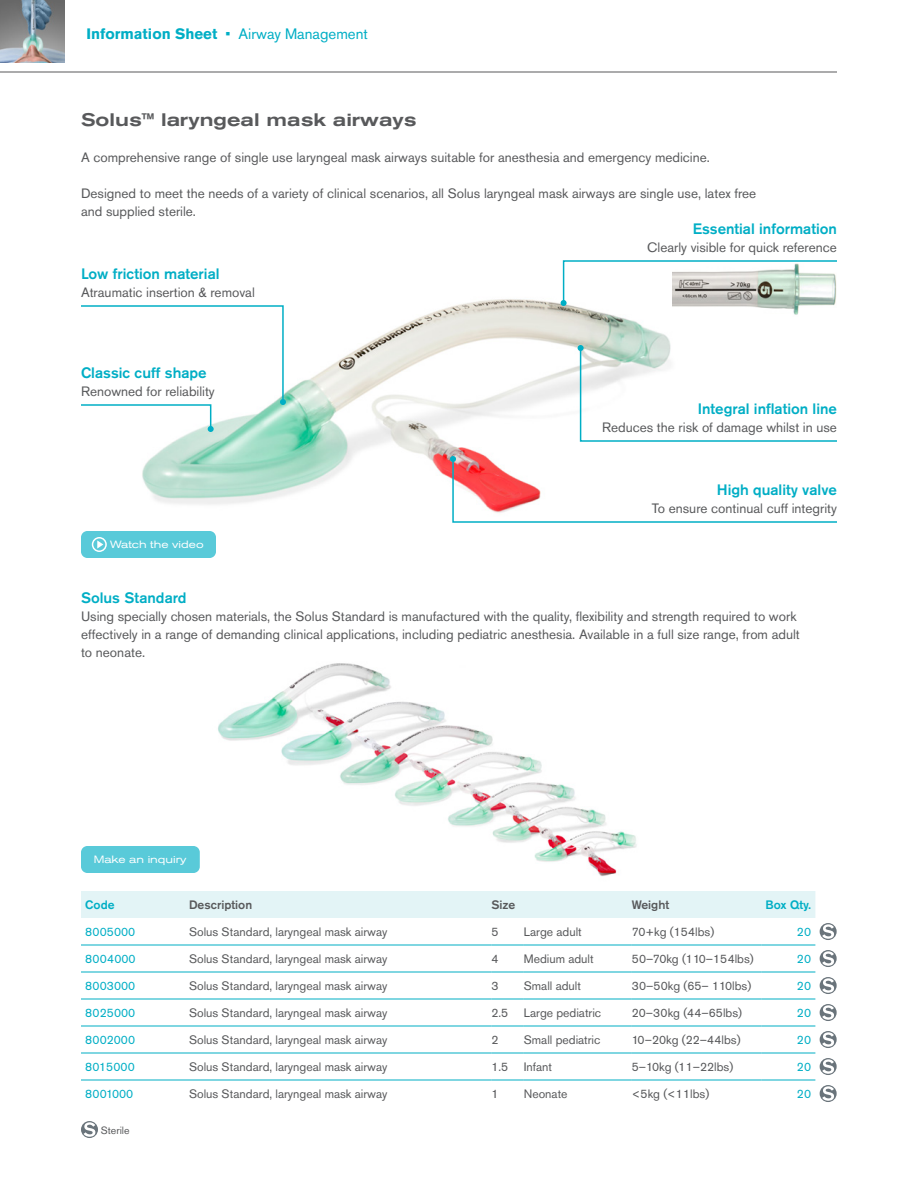
<style>
.page{position:relative;width:918px;height:1188px;background:#fff}
.page>*{position:absolute;margin:0;border:0;box-sizing:border-box;transform-origin:0 0}
.t1{font:500 expanded 18px "Akzidenz Grotesk Pro";color:#58595b}
.t2{font:500 15px "Akzidenz Grotesk Pro";color:#00aec5}
.t3{font:15px "Akzidenz Grotesk Pro";color:#00aec5}
.t4{font:13.5px/18px "Akzidenz Grotesk Pro";color:#58595b}
.t5{font:12.15px "Akzidenz Grotesk Pro";color:#58595b}
.t6{font:12.15px "Akzidenz Grotesk Pro";color:#00aec5}
.t7{font:500 12.15px "Akzidenz Grotesk Pro";color:#58595b}
.t8{font:500 12.15px "Akzidenz Grotesk Pro";color:#00aec5}
.t9{font:expanded 10.5px "Akzidenz Grotesk Pro";color:#fff}
.t10{font:10.5px "Akzidenz Grotesk Pro";color:#58595b}
.s1{font-weight:700}
</style>
<div class="page">
<hr style="left:0;top:72px;width:837px;height:1px;background:#58595b">
<img style="left:0;top:0;width:65px;height:63px">
<img style="left:199px;top:663px;width:438px;height:213px">
<svg style="left:81px;top:1121px;width:17px;height:17px"></svg>
<svg style="left:84px;top:1122px;width:11px;height:15px"></svg>
<img style="left:142px;top:299px;width:529px;height:206px">
<svg style="left:450px;top:456px;width:387px;height:67px"></svg>
<svg style="left:561px;top:260px;width:276px;height:46px"></svg>
<svg style="left:81px;top:304px;width:205px;height:128px"></svg>
<svg style="left:578px;top:345px;width:259px;height:97px"></svg>
<img style="left:672px;top:263px;width:165px;height:52px">
<div style="left:81px;top:891px;width:734px;height:27px;background:#e3f4f6"></div>
<hr style="left:81px;top:945px;width:108px;height:1px;background:#00aec5">
<hr style="left:189px;top:945px;width:302px;height:1px;background:#00aec5">
<hr style="left:491px;top:945px;width:33px;height:1px;background:#00aec5">
<hr style="left:524px;top:945px;width:108px;height:1px;background:#00aec5">
<hr style="left:632px;top:945px;width:129px;height:1px;background:#00aec5">
<hr style="left:761px;top:945px;width:54px;height:1px;background:#00aec5">
<hr style="left:81px;top:972px;width:108px;height:1px;background:#00aec5">
<hr style="left:189px;top:972px;width:302px;height:1px;background:#00aec5">
<hr style="left:491px;top:972px;width:33px;height:1px;background:#00aec5">
<hr style="left:524px;top:972px;width:108px;height:1px;background:#00aec5">
<hr style="left:632px;top:972px;width:129px;height:1px;background:#00aec5">
<hr style="left:761px;top:972px;width:54px;height:1px;background:#00aec5">
<hr style="left:81px;top:999px;width:108px;height:1px;background:#00aec5">
<hr style="left:189px;top:999px;width:302px;height:1px;background:#00aec5">
<hr style="left:491px;top:999px;width:33px;height:1px;background:#00aec5">
<hr style="left:524px;top:999px;width:108px;height:1px;background:#00aec5">
<hr style="left:632px;top:999px;width:129px;height:1px;background:#00aec5">
<hr style="left:761px;top:999px;width:54px;height:1px;background:#00aec5">
<hr style="left:81px;top:1026px;width:108px;height:1px;background:#00aec5">
<hr style="left:189px;top:1026px;width:302px;height:1px;background:#00aec5">
<hr style="left:491px;top:1026px;width:33px;height:1px;background:#00aec5">
<hr style="left:524px;top:1026px;width:108px;height:1px;background:#00aec5">
<hr style="left:632px;top:1026px;width:129px;height:1px;background:#00aec5">
<hr style="left:761px;top:1026px;width:54px;height:1px;background:#00aec5">
<hr style="left:81px;top:1053px;width:108px;height:1px;background:#00aec5">
<hr style="left:189px;top:1053px;width:302px;height:1px;background:#00aec5">
<hr style="left:491px;top:1053px;width:33px;height:1px;background:#00aec5">
<hr style="left:524px;top:1053px;width:108px;height:1px;background:#00aec5">
<hr style="left:632px;top:1053px;width:129px;height:1px;background:#00aec5">
<hr style="left:761px;top:1053px;width:54px;height:1px;background:#00aec5">
<hr style="left:81px;top:1080px;width:108px;height:1px;background:#00aec5">
<hr style="left:189px;top:1080px;width:302px;height:1px;background:#00aec5">
<hr style="left:491px;top:1080px;width:33px;height:1px;background:#00aec5">
<hr style="left:524px;top:1080px;width:108px;height:1px;background:#00aec5">
<hr style="left:632px;top:1080px;width:129px;height:1px;background:#00aec5">
<hr style="left:761px;top:1080px;width:54px;height:1px;background:#00aec5">
<svg style="left:820px;top:923px;width:17px;height:17px"></svg>
<svg style="left:822px;top:924px;width:12px;height:15px"></svg>
<svg style="left:820px;top:950px;width:17px;height:17px"></svg>
<svg style="left:822px;top:951px;width:12px;height:15px"></svg>
<svg style="left:820px;top:977px;width:17px;height:17px"></svg>
<svg style="left:822px;top:978px;width:12px;height:15px"></svg>
<svg style="left:820px;top:1004px;width:17px;height:17px"></svg>
<svg style="left:822px;top:1005px;width:12px;height:15px"></svg>
<svg style="left:820px;top:1031px;width:17px;height:17px"></svg>
<svg style="left:822px;top:1032px;width:12px;height:15px"></svg>
<svg style="left:820px;top:1058px;width:17px;height:17px"></svg>
<svg style="left:822px;top:1059px;width:12px;height:15px"></svg>
<svg style="left:820px;top:1085px;width:17px;height:17px"></svg>
<svg style="left:822px;top:1086px;width:12px;height:15px"></svg>
<div style="left:81px;top:846px;width:119px;height:27px;background:#59cad9;border-radius:6px"></div>
<div style="left:81px;top:531px;width:135px;height:27px;background:#59cad9;border-radius:6px"></div>
<svg style="left:92px;top:537px;width:15px;height:15px"></svg>
<p class="t3" style="left:86px;top:24px;width:283px"><span class="s1">Information Sheet</span> • Airway Management</p>
<h1 class="t1" style="left:81px;top:108px;width:337px">Solus™ laryngeal mask airways</h1>
<p class="t4" style="left:81px;top:148px;width:630px">A comprehensive range of single use laryngeal mask airways suitable for anesthesia and emergency medicine.</p>
<p class="t4" style="left:81px;top:184px;width:677px">Designed to meet the needs of a variety of clinical scenarios, all Solus laryngeal mask airways are single use, latex free and supplied sterile.</p>
<p class="t2" style="left:81px;top:264px;width:140px">Low friction material</p>
<p class="t4" style="left:81px;top:283px;width:175px">Atraumatic insertion &amp; removal</p>
<p class="t2" style="left:81px;top:363px;width:127px">Classic cuff shape</p>
<p class="t4" style="left:81px;top:382px;width:135px">Renowned for reliability</p>
<p class="t9" style="left:110px;top:538px;width:95px">Watch the video</p>
<p class="t2" style="left:693px;top:219px;width:146px">Essential information</p>
<p class="t4" style="left:647px;top:238px;width:191px">Clearly visible for quick reference</p>
<p class="t2" style="left:698px;top:399px;width:141px">Integral inflation line</p>
<p class="t4" style="left:602px;top:418px;width:236px">Reduces the risk of damage whilst in use</p>
<p class="t2" style="left:717px;top:480px;width:122px">High quality valve</p>
<p class="t4" style="left:652px;top:499px;width:187px">To ensure continual cuff integrity</p>
<p class="t2" style="left:81px;top:588px;width:107px">Solus Standard</p>
<p class="t4" style="left:81px;top:607px;width:720px">Using specially chosen materials, the Solus Standard is manufactured with the quality, flexibility and strength required to work effectively in a range of demanding clinical applications, including pediatric anesthesia. Available in a full size range, from adult to neonate.</p>
<p class="t9" style="left:94px;top:853px;width:94px">Make an inquiry</p>
<p class="t8" style="left:85px;top:897px;width:31px">Code</p>
<p class="t7" style="left:189px;top:897px;width:65px">Description</p>
<p class="t7" style="left:491px;top:897px;width:26px">Size</p>
<p class="t7" style="left:632px;top:897px;width:39px">Weight</p>
<p class="t8" style="left:765px;top:897px;width:47px">Box Qty.</p>
<p class="t6" style="left:85px;top:924px;width:52px">8005000</p>
<p class="t5" style="left:189px;top:924px;width:200px">Solus Standard, laryngeal mask airway</p>
<p class="t5" style="left:491px;top:924px;width:9px">5</p>
<p class="t5" style="left:524px;top:924px;width:59px">Large adult</p>
<p class="t5" style="left:632px;top:924px;width:84px">70+kg (154lbs)</p>
<p class="t6" style="left:797px;top:924px;width:16px">20</p>
<p class="t6" style="left:85px;top:951px;width:52px">8004000</p>
<p class="t5" style="left:189px;top:951px;width:200px">Solus Standard, laryngeal mask airway</p>
<p class="t5" style="left:491px;top:951px;width:9px">4</p>
<p class="t5" style="left:524px;top:951px;width:71px">Medium adult</p>
<p class="t5" style="left:632px;top:951px;width:123px">50–70kg (110–154lbs)</p>
<p class="t6" style="left:797px;top:951px;width:16px">20</p>
<p class="t6" style="left:85px;top:978px;width:52px">8003000</p>
<p class="t5" style="left:189px;top:978px;width:200px">Solus Standard, laryngeal mask airway</p>
<p class="t5" style="left:491px;top:978px;width:9px">3</p>
<p class="t5" style="left:524px;top:978px;width:59px">Small adult</p>
<p class="t5" style="left:632px;top:978px;width:121px">30–50kg (65– 110lbs)</p>
<p class="t6" style="left:797px;top:978px;width:16px">20</p>
<p class="t6" style="left:85px;top:1005px;width:52px">8025000</p>
<p class="t5" style="left:189px;top:1005px;width:200px">Solus Standard, laryngeal mask airway</p>
<p class="t5" style="left:491px;top:1005px;width:18px">2.5</p>
<p class="t5" style="left:524px;top:1005px;width:79px">Large pediatric</p>
<p class="t5" style="left:632px;top:1005px;width:112px">20–30kg (44–65lbs)</p>
<p class="t6" style="left:797px;top:1005px;width:16px">20</p>
<p class="t6" style="left:85px;top:1032px;width:51px">8002000</p>
<p class="t5" style="left:189px;top:1032px;width:200px">Solus Standard, laryngeal mask airway</p>
<p class="t5" style="left:491px;top:1032px;width:9px">2</p>
<p class="t5" style="left:524px;top:1032px;width:78px">Small pediatric</p>
<p class="t5" style="left:632px;top:1032px;width:110px">10–20kg (22–44lbs)</p>
<p class="t6" style="left:797px;top:1032px;width:16px">20</p>
<p class="t6" style="left:85px;top:1059px;width:51px">8015000</p>
<p class="t5" style="left:189px;top:1059px;width:200px">Solus Standard, laryngeal mask airway</p>
<p class="t5" style="left:491px;top:1059px;width:18px">1.5</p>
<p class="t5" style="left:524px;top:1059px;width:30px">Infant</p>
<p class="t5" style="left:632px;top:1059px;width:103px">5–10kg (11–22lbs)</p>
<p class="t6" style="left:797px;top:1059px;width:16px">20</p>
<p class="t6" style="left:85px;top:1086px;width:50px">8001000</p>
<p class="t5" style="left:189px;top:1086px;width:200px">Solus Standard, laryngeal mask airway</p>
<p class="t5" style="left:491px;top:1086px;width:9px">1</p>
<p class="t5" style="left:524px;top:1086px;width:45px">Neonate</p>
<p class="t5" style="left:632px;top:1086px;width:79px">&lt;5kg (&lt;11lbs)</p>
<p class="t6" style="left:797px;top:1086px;width:16px">20</p>
<p class="t10" style="left:101px;top:1124px;width:30px">Sterile</p>
</div>
